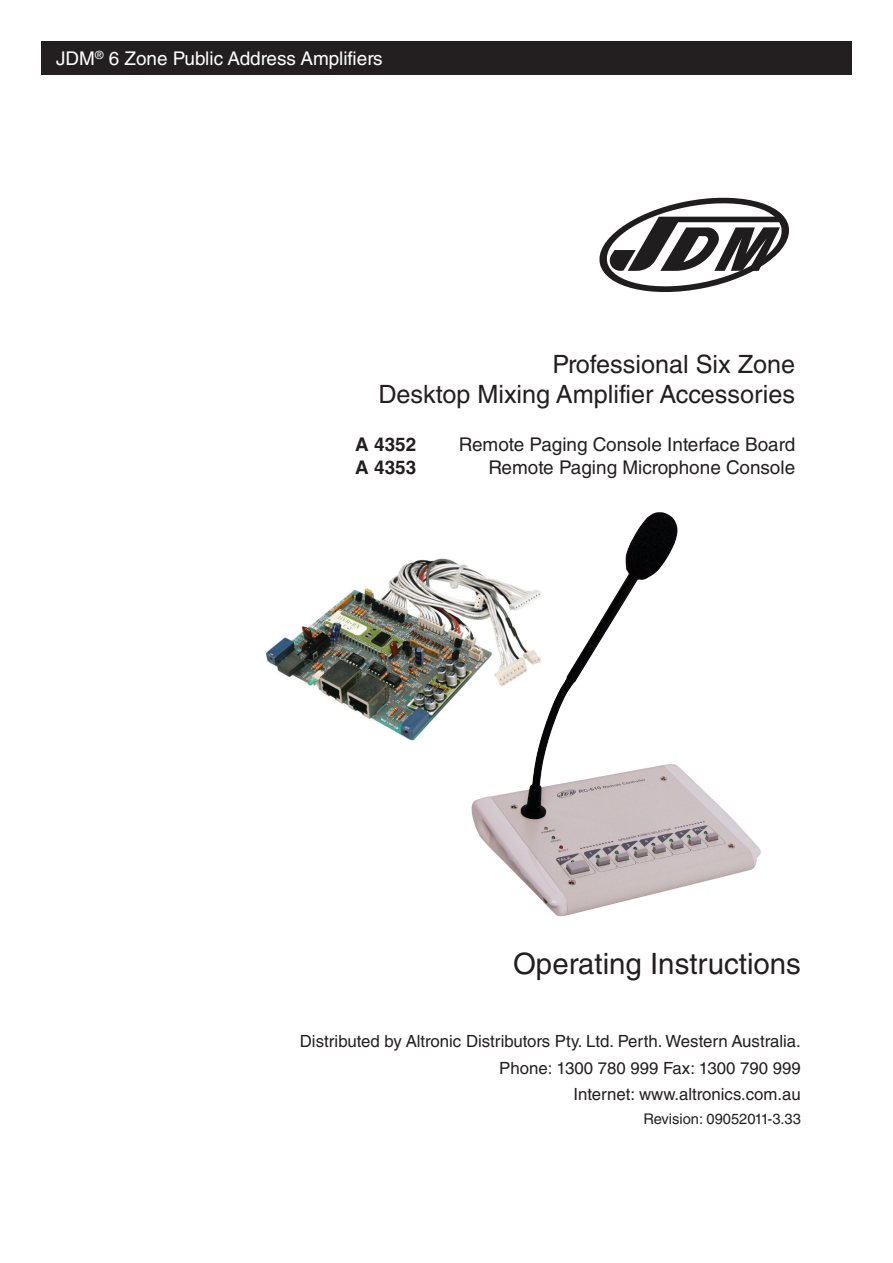
<style>
.page{position:relative;width:893px;height:1263px;background:#fff}
.page>*{position:absolute;margin:0;border:0;box-sizing:border-box;transform-origin:0 0}
.t1{font:29.4px "Helvetica LT Std";color:#231f20}
.t2{font:25.2px/30.3px "Helvetica LT Std";color:#231f20;text-align:right}
.t3{font:18.9px "Helvetica LT Std";color:#231f20}
.t4{font:18.9px "Helvetica LT Std";color:#fff}
.t5{font:700 18.9px "Helvetica LT Std";color:#231f20}
.t6{font:16.8px/26.1px "Helvetica LT Std";color:#231f20;text-align:right}
.t7{font:14.7px "Helvetica LT Std";color:#231f20}
</style>
<div class="page">
<div style="left:41px;top:42px;width:810px;height:33px;background:#231f20"></div>
<svg style="left:599px;top:198px;width:190px;height:94px"></svg>
<img style="left:266px;top:558px;width:205px;height:183px">
<img style="left:471px;top:512px;width:290px;height:404px">
<p class="t4" style="left:56px;top:51px;width:328px">JDM<sup>®</sup> 6 Zone Public Address Amplifiers</p>
<h2 class="t2" style="left:378px;top:351px;width:418px">Professional Six Zone<br>Desktop Mixing Amplifier Accessories</h2>
<p class="t5" style="left:355px;top:438px;width:62px">A 4352</p>
<p class="t3" style="left:459px;top:438px;width:338px">Remote Paging Console Interface Board</p>
<p class="t5" style="left:355px;top:461px;width:62px">A 4353</p>
<p class="t3" style="left:488px;top:461px;width:308px">Remote Paging Microphone Console</p>
<h1 class="t1" style="left:513px;top:952px;width:289px">Operating Instructions</h1>
<p class="t6" style="left:300px;top:1030px;width:502px">Distributed by Altronic Distributors Pty. Ltd. Perth. Western Australia.<br>Phone: 1300 780 999 Fax: 1300 790 999<br>Internet: www.altronics.com.au</p>
<p class="t7" style="left:643px;top:1114px;width:159px">Revision: 09052011-3.33</p>
</div>
